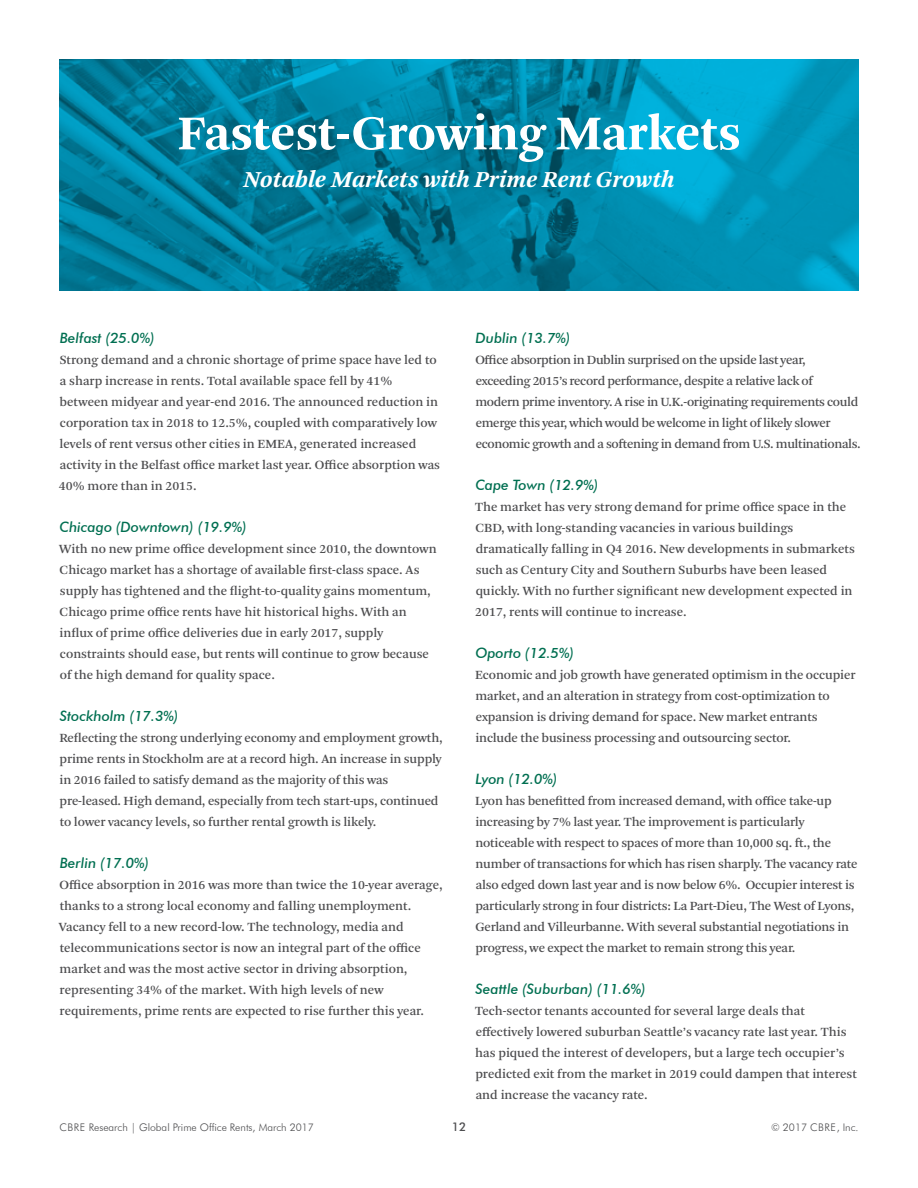
<style>
.page{position:relative;width:918px;height:1188px;background:#fff}
.page>*{position:absolute;margin:0;border:0;box-sizing:border-box;transform-origin:0 0}
.t1{font:700 51px "Arnhem Pro";color:#fff}
.t2{font:italic 700 24px "Arnhem Pro";color:#fff}
.t3{font:italic 500 14.25px "Futura BT";color:#006f51}
.t4{font:13.2px/21px "Arnhem Pro";color:#4d4d4f}
.t5{font:13.2px/21px "Arnhem Pro";letter-spacing:-.025em;color:#4d4d4f}
.t6{font:500 12px "Futura BT";color:#4d4d4f}
.t7{font:300 10.5px "Futura BT";color:#4d4d4f}
</style>
<div class="page">
<svg style="left:59px;top:59px;width:800px;height:231px;background:#0087a7"></svg>
<h1 class="t1" style="left:178px;top:100px;width:564px">Fastest-Growing Markets</h1>
<h2 class="t2" style="left:244px;top:164px;width:432px">Notable Markets with Prime Rent Growth</h2>
<p class="t3" style="left:60px;top:330px;width:97px">Belfast (25.0%)</p>
<p class="t4" style="left:59px;top:350px;width:383px">Strong demand and a chronic shortage of prime space have led to a sharp increase in rents. Total available space fell by 41% between midyear and year-end 2016. The announced reduction in corporation tax in 2018 to 12.5%, coupled with comparatively low levels of rent versus other cities in EMEA, generated increased activity in the Belfast office market last year. Office absorption was 40% more than in 2015.</p>
<p class="t3" style="left:60px;top:519px;width:189px">Chicago (Downtown) (19.9%)</p>
<p class="t4" style="left:59px;top:539px;width:379px">With no new prime office development since 2010, the downtown Chicago market has a shortage of available first-class space. As supply has tightened and the flight-to-quality gains momentum, Chicago prime office rents have hit historical highs. With an influx of prime office deliveries due in early 2017, supply constraints should ease, but rents will continue to grow because of the high demand for quality space.</p>
<p class="t3" style="left:60px;top:708px;width:120px">Stockholm (17.3%)</p>
<p class="t4" style="left:59px;top:728px;width:385px">Reflecting the strong underlying economy and employment growth, prime rents in Stockholm are at a record high. An increase in supply in 2016 failed to satisfy demand as the majority of this was pre-leased. High demand, especially from tech start-ups, continued to lower vacancy levels, so further rental growth is likely.</p>
<p class="t3" style="left:60px;top:855px;width:91px">Berlin (17.0%)</p>
<p class="t4" style="left:59px;top:875px;width:385px">Office absorption in 2016 was more than twice the 10-year average, thanks to a strong local economy and falling unemployment.<br>Vacancy fell to a new record-low. The technology, media and telecommunications sector is now an integral part of the office market and was the most active sector in driving absorption, representing 34% of the market. With high levels of new requirements, prime rents are expected to rise further this year.</p>
<p class="t3" style="left:476px;top:330px;width:97px">Dublin (13.7%)</p>
<p class="t5" style="left:475px;top:350px;width:387px">Office absorption in Dublin surprised on the upside last year, exceeding 2015’s record performance, despite a relative lack of<br>modern prime inventory. A rise in U.K.-originating requirements could emerge this year, which would be welcome in light of likely slower economic growth and a softening in demand from U.S. multinationals.</p>
<p class="t3" style="left:475px;top:477px;width:125px">Cape Town (12.9%)</p>
<p class="t4" style="left:475px;top:497px;width:381px">The market has very strong demand for prime office space in the CBD, with long-standing vacancies in various buildings dramatically falling in Q4 2016. New developments in submarkets such as Century City and Southern Suburbs have been leased quickly. With no further significant new development expected in 2017, rents will continue to increase.</p>
<p class="t3" style="left:475px;top:645px;width:100px">Oporto (12.5%)</p>
<p class="t4" style="left:475px;top:665px;width:382px">Economic and job growth have generated optimism in the occupier market, and an alteration in strategy from cost-optimization to expansion is driving demand for space. New market entrants include the business processing and outsourcing sector.</p>
<p class="t3" style="left:476px;top:771px;width:84px">Lyon (12.0%)</p>
<p class="t4" style="left:475px;top:791px;width:384px">Lyon has benefitted from increased demand, with office take-up increasing by 7% last year. The improvement is particularly noticeable with respect to spaces of more than 10,000 sq. ft., the number of transactions for which has risen sharply. The vacancy rate also edged down last year and is now below 6%. Occupier interest is particularly strong in four districts: La Part-Dieu, The West of Lyons, Gerland and Villeurbanne. With several substantial negotiations in progress, we expect the market to remain strong this year.</p>
<p class="t3" style="left:475px;top:981px;width:172px">Seattle (Suburban) (11.6%)</p>
<p class="t4" style="left:475px;top:1001px;width:383px">Tech-sector tenants accounted for several large deals that effectively lowered suburban Seattle’s vacancy rate last year. This has piqued the interest of developers, but a large tech occupier’s predicted exit from the market in 2019 could dampen that interest and increase the vacancy rate.</p>
<p class="t7" style="left:59px;top:1121px;width:256px">CBRE Research | Global Prime Office Rents, March 2017</p>
<p class="t6" style="left:452px;top:1119px;width:16px">12</p>
<p class="t7" style="left:771px;top:1121px;width:89px">© 2017 CBRE, Inc.</p>
</div>
